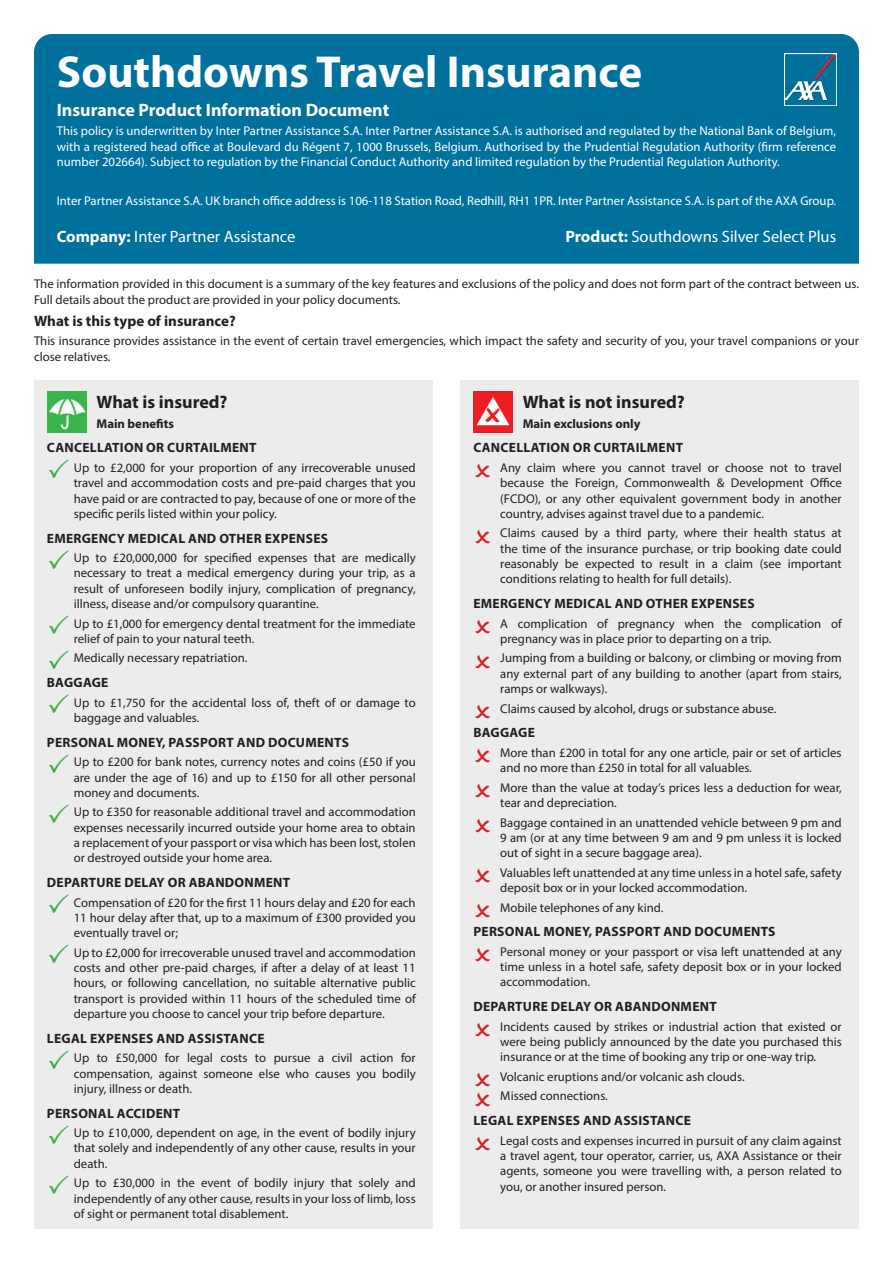
<style>
.page{position:relative;width:893px;height:1263px;background:#fff}
.page>*{position:absolute;margin:0;border:0;box-sizing:border-box;transform-origin:0 0}
.t1{font:700 45px "Myriad Pro";color:#fff}
.t2{font:700 18px "Myriad Pro";color:#fff}
.t3{font:700 18px "Myriad Pro";color:#231f20}
.t4{font:16.5px "Myriad Pro";color:#fff}
.t5{font:700 15px "Myriad Pro";color:#231f20}
.t6{font:700 13.5px "Myriad Pro";letter-spacing:.02em;color:#231f20}
.t7{font:12.75px/15.3px "Myriad Pro";color:#231f20;text-align:justify}
.t8{font:12.75px/15.3px "Myriad Pro";color:#fff;text-align:justify}
.t9{font:700 12.75px "Myriad Pro";color:#231f20}
.s1{font-weight:700}
.s2{color:#40ae49}
</style>
<div class="page">
<div style="left:34px;top:34px;width:825px;height:230px;background:#00709d"></div>
<div style="left:34px;top:381px;width:399px;height:848px;background:#ececec"></div>
<img style="left:47px;top:391px;width:39px;height:41px">
<div style="left:460px;top:381px;width:399px;height:848px;background:#ececec"></div>
<img style="left:473px;top:391px;width:39px;height:41px">
<img style="left:785px;top:54px;width:51px;height:51px">
<h1 class="t1" style="left:57px;top:43px;width:587px">Southdowns Travel Insurance</h1>
<h2 class="t2" style="left:57px;top:98px;width:334px">Insurance Product Information Document</h2>
<p class="t8" style="left:57px;top:123px;width:781px">This policy is underwritten by Inter Partner Assistance S.A. Inter Partner Assistance S.A. is authorised and regulated by the National Bank of Belgium, with a registered head office at Boulevard du Régent 7, 1000 Brussels, Belgium. Authorised by the Prudential Regulation Authority (firm reference number 202664). Subject to regulation by the Financial Conduct Authority and limited regulation by the Prudential Regulation Authority.</p>
<p class="t8" style="left:57px;top:193px;width:781px">Inter Partner Assistance S.A. UK branch office address is 106-118 Station Road, Redhill, RH1 1PR. Inter Partner Assistance S.A. is part of the AXA Group.</p>
<p class="t4" style="left:57px;top:227px;width:240px"><span class="s1">Company:</span> Inter Partner Assistance</p>
<p class="t4" style="left:565px;top:227px;width:272px"><span class="s1">Product:</span> Southdowns Silver Select Plus</p>
<p class="t7" style="left:34px;top:276px;width:826px">The information provided in this document is a summary of the key features and exclusions of the policy and does not form part of the contract between us.<br>Full details about the product are provided in your policy documents.</p>
<p class="t5" style="left:34px;top:311px;width:203px">What is this type of insurance?</p>
<p class="t7" style="left:34px;top:333px;width:826px">This insurance provides assistance in the event of certain travel emergencies, which impact the safety and security of you, your travel companions or your close relatives.</p>
<h2 class="t3" style="left:97px;top:391px;width:133px">What is insured?</h2>
<p class="t9" style="left:97px;top:415px;width:79px">Main benefits</p>
<p class="t6" style="left:47px;top:439px;width:211px">CANCELLATION OR CURTAILMENT</p>
<p class="t7" style="left:74px;top:460px;width:343px;text-indent:-27px"><span class="s2">✓</span> Up to £2,000 for your proportion of any irrecoverable unused travel and accommodation costs and pre-paid charges that you have paid or are contracted to pay, because of one or more of the specific perils listed within your policy.</p>
<p class="t6" style="left:47px;top:529px;width:283px">EMERGENCY MEDICAL AND OTHER EXPENSES</p>
<p class="t7" style="left:74px;top:550px;width:343px;text-indent:-27px"><span class="s2">✓</span> Up to £20,000,000 for specified expenses that are medically necessary to treat a medical emergency during your trip, as a result of unforeseen bodily injury, complication of pregnancy, illness, disease and/or compulsory quarantine.</p>
<p class="t7" style="left:74px;top:615px;width:343px;text-indent:-27px"><span class="s2">✓</span> Up to £1,000 for emergency dental treatment for the immediate relief of pain to your natural teeth.</p>
<p class="t7" style="left:47px;top:650px;width:202px"><span class="s2">✓</span> Medically necessary repatriation.</p>
<p class="t6" style="left:47px;top:674px;width:63px">BAGGAGE</p>
<p class="t7" style="left:74px;top:694px;width:343px;text-indent:-27px"><span class="s2">✓</span> Up to £1,750 for the accidental loss of, theft of or damage to baggage and valuables.</p>
<p class="t6" style="left:47px;top:733px;width:304px">PERSONAL MONEY, PASSPORT AND DOCUMENTS</p>
<p class="t7" style="left:74px;top:754px;width:343px;text-indent:-27px"><span class="s2">✓</span> Up to £200 for bank notes, currency notes and coins (£50 if you are under the age of 16) and up to £150 for all other personal money and documents.</p>
<p class="t7" style="left:74px;top:804px;width:343px;text-indent:-27px"><span class="s2">✓</span> Up to £350 for reasonable additional travel and accommodation expenses necessarily incurred outside your home area to obtain a replacement of your passport or visa which has been lost, stolen or destroyed outside your home area.</p>
<p class="t6" style="left:47px;top:874px;width:245px">DEPARTURE DELAY OR ABANDONMENT</p>
<p class="t7" style="left:74px;top:894px;width:343px;text-indent:-27px"><span class="s2">✓</span> Compensation of £20 for the first 11 hours delay and £20 for each 11 hour delay after that, up to a maximum of £300 provided you eventually travel or;</p>
<p class="t7" style="left:74px;top:944px;width:343px;text-indent:-27px"><span class="s2">✓</span> Up to £2,000 for irrecoverable unused travel and accommodation costs and other pre-paid charges, if after a delay of at least 11 hours, or following cancellation, no suitable alternative public transport is provided within 11 hours of the scheduled time of departure you choose to cancel your trip before departure.</p>
<p class="t6" style="left:47px;top:1029px;width:219px">LEGAL EXPENSES AND ASSISTANCE</p>
<p class="t7" style="left:74px;top:1050px;width:343px;text-indent:-27px"><span class="s2">✓</span> Up to £50,000 for legal costs to pursue a civil action for compensation, against someone else who causes you bodily injury, illness or death.</p>
<p class="t6" style="left:47px;top:1104px;width:135px">PERSONAL ACCIDENT</p>
<p class="t7" style="left:74px;top:1125px;width:343px;text-indent:-27px"><span class="s2">✓</span> Up to £10,000, dependent on age, in the event of bodily injury that solely and independently of any other cause, results in your death.</p>
<p class="t7" style="left:74px;top:1175px;width:343px;text-indent:-27px"><span class="s2">✓</span> Up to £30,000 in the event of bodily injury that solely and independently of any other cause, results in your loss of limb, loss of sight or permanent total disablement.</p>
<h2 class="t3" style="left:523px;top:390px;width:164px">What is not insured?</h2>
<p class="t9" style="left:523px;top:415px;width:119px">Main exclusions only</p>
<p class="t6" style="left:473px;top:439px;width:211px">CANCELLATION OR CURTAILMENT</p>
<p class="t7" style="left:500px;top:460px;width:343px">Any claim where you cannot travel or choose not to travel because the Foreign, Commonwealth &amp; Development Office (FCDO), or any other equivalent government body in another country, advises against travel due to a pandemic.</p>
<p class="t7" style="left:500px;top:525px;width:343px">Claims caused by a third party, where their health status at the time of the insurance purchase, or trip booking date could reasonably be expected to result in a claim (see important conditions relating to health for full details).</p>
<p class="t6" style="left:473px;top:595px;width:283px">EMERGENCY MEDICAL AND OTHER EXPENSES</p>
<p class="t7" style="left:500px;top:615px;width:343px">A complication of pregnancy when the complication of pregnancy was in place prior to departing on a trip.</p>
<p class="t7" style="left:500px;top:650px;width:343px">Jumping from a building or balcony, or climbing or moving from any external part of any building to another (apart from stairs, ramps or walkways).</p>
<p class="t7" style="left:500px;top:700px;width:278px">Claims caused by alcohol, drugs or substance abuse.</p>
<p class="t6" style="left:473px;top:724px;width:63px">BAGGAGE</p>
<p class="t7" style="left:500px;top:745px;width:343px">More than £200 in total for any one article, pair or set of articles and no more than £250 in total for all valuables.</p>
<p class="t7" style="left:500px;top:779px;width:343px">More than the value at today’s prices less a deduction for wear, tear and depreciation.</p>
<p class="t7" style="left:500px;top:814px;width:343px">Baggage contained in an unattended vehicle between 9 pm and 9 am (or at any time between 9 am and 9 pm unless it is locked out of sight in a secure baggage area).</p>
<p class="t7" style="left:500px;top:864px;width:343px">Valuables left unattended at any time unless in a hotel safe, safety deposit box or in your locked accommodation.</p>
<p class="t7" style="left:500px;top:899px;width:165px">Mobile telephones of any kind.</p>
<p class="t6" style="left:473px;top:923px;width:304px">PERSONAL MONEY, PASSPORT AND DOCUMENTS</p>
<p class="t7" style="left:500px;top:944px;width:343px">Personal money or your passport or visa left unattended at any time unless in a hotel safe, safety deposit box or in your locked accommodation.</p>
<p class="t6" style="left:473px;top:998px;width:245px">DEPARTURE DELAY OR ABANDONMENT</p>
<p class="t7" style="left:500px;top:1018px;width:343px">Incidents caused by strikes or industrial action that existed or were being publicly announced by the date you purchased this insurance or at the time of booking any trip or one-way trip.</p>
<p class="t7" style="left:500px;top:1066px;width:246px;line-height:19.5px">Volcanic eruptions and/or volcanic ash clouds.<br>Missed connections.</p>
<p class="t6" style="left:473px;top:1112px;width:219px">LEGAL EXPENSES AND ASSISTANCE</p>
<p class="t7" style="left:500px;top:1132px;width:343px">Legal costs and expenses incurred in pursuit of any claim against a travel agent, tour operator, carrier, us, AXA Assistance or their agents, someone you were travelling with, a person related to you, or another insured person.</p>
</div>
